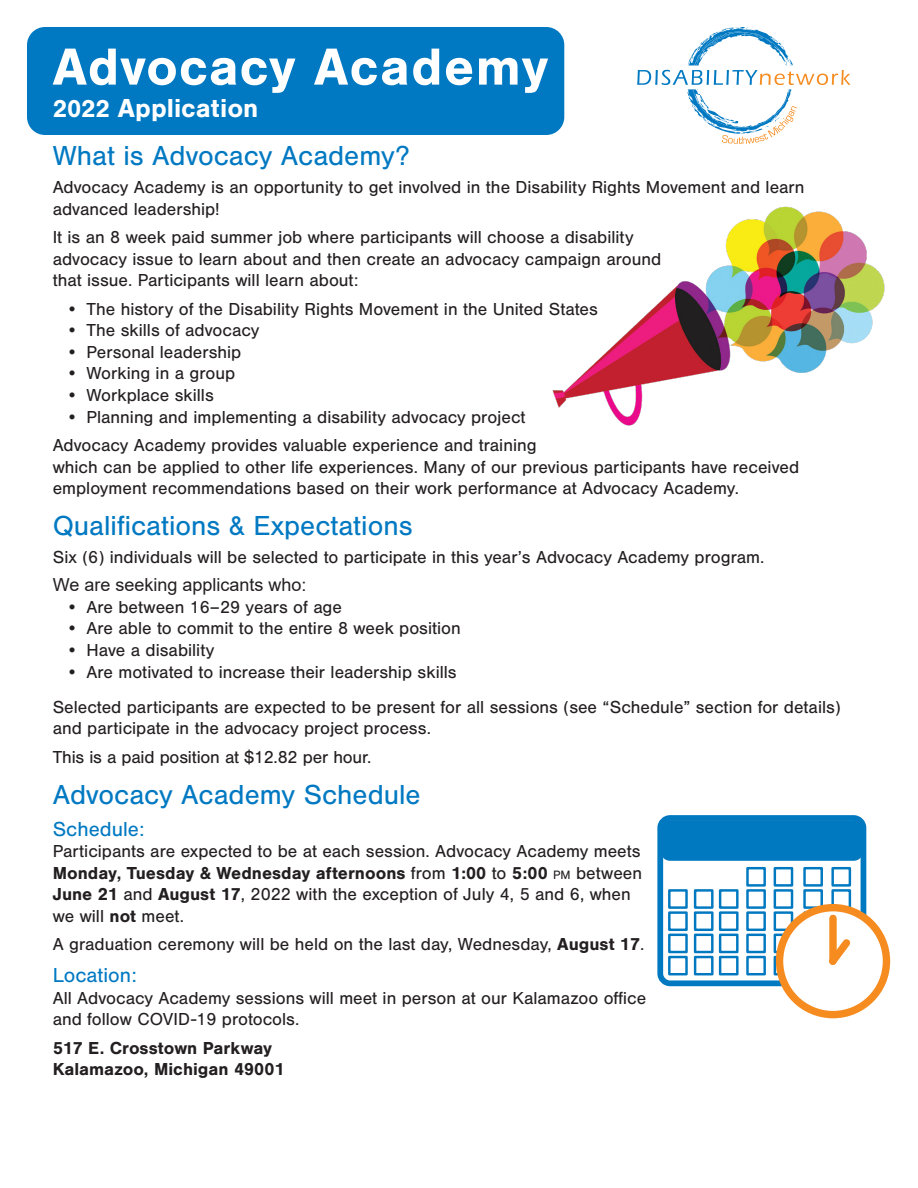
<style>
.page{position:relative;width:918px;height:1188px;background:#fff}
.page>*{position:absolute;margin:0;border:0;box-sizing:border-box;transform-origin:0 0}
.t1{font:700 54px "Nimbus San";letter-spacing:.02em;color:#fff}
.head{font:28.5px "Nimbus San";color:#0079c2}
.t2{font:700 27px "Nimbus San";color:#fff}
.sub_head{font:21px "Nimbus San";color:#0079c2}
.copy{font:18px/21.6px "Nimbus San";color:#231f20}
.head-2{font:18px/21.6px "Nimbus San";color:#231f20}
.copy-2{font:700 18px/21.6px "Nimbus San";color:#231f20}
.t3{font:18px "Arial";color:#231f20}
.s1{font-size:25.5px}
.s2{font-weight:700}
.s3{font-size:12.6px}
</style>
<div class="page">
<div style="left:27px;top:27px;width:537px;height:108px;background:#0079c2;border-radius:18px"></div>
<svg style="left:637px;top:27px;width:213px;height:117px"></svg>
<div style="left:657px;top:815px;width:209px;height:171px;border:6px solid #0079c1;border-radius:10px"></div>
<div style="left:660px;top:820px;width:203px;height:41px;background:#0079c1;border-radius:10px"></div>
<div style="left:746px;top:867px;width:20px;height:20px;border:2px solid #0079c1"></div>
<div style="left:774px;top:867px;width:19px;height:20px;border:2px solid #0079c1"></div>
<div style="left:803px;top:867px;width:20px;height:20px;border:2px solid #0079c1"></div>
<div style="left:831px;top:867px;width:20px;height:20px;border:2px solid #0079c1"></div>
<div style="left:746px;top:889px;width:20px;height:20px;border:2px solid #0079c1"></div>
<div style="left:719px;top:889px;width:20px;height:20px;border:2px solid #0079c1"></div>
<div style="left:694px;top:889px;width:20px;height:20px;border:2px solid #0079c1"></div>
<div style="left:668px;top:889px;width:20px;height:20px;border:2px solid #0079c1"></div>
<div style="left:774px;top:889px;width:19px;height:20px;border:2px solid #0079c1"></div>
<div style="left:803px;top:889px;width:20px;height:20px;border:2px solid #0079c1"></div>
<div style="left:831px;top:889px;width:20px;height:20px;border:2px solid #0079c1"></div>
<div style="left:746px;top:911px;width:20px;height:20px;border:2px solid #0079c1"></div>
<div style="left:719px;top:911px;width:20px;height:20px;border:2px solid #0079c1"></div>
<div style="left:694px;top:911px;width:20px;height:20px;border:2px solid #0079c1"></div>
<div style="left:668px;top:911px;width:20px;height:20px;border:2px solid #0079c1"></div>
<div style="left:774px;top:911px;width:19px;height:20px;border:2px solid #0079c1"></div>
<div style="left:746px;top:934px;width:20px;height:19px;border:2px solid #0079c1"></div>
<div style="left:719px;top:934px;width:20px;height:19px;border:2px solid #0079c1"></div>
<div style="left:694px;top:934px;width:20px;height:19px;border:2px solid #0079c1"></div>
<div style="left:668px;top:934px;width:20px;height:19px;border:2px solid #0079c1"></div>
<div style="left:774px;top:934px;width:19px;height:19px;border:2px solid #0079c1"></div>
<div style="left:746px;top:956px;width:20px;height:19px;border:2px solid #0079c1"></div>
<div style="left:719px;top:956px;width:20px;height:19px;border:2px solid #0079c1"></div>
<div style="left:694px;top:956px;width:20px;height:19px;border:2px solid #0079c1"></div>
<div style="left:668px;top:956px;width:20px;height:19px;border:2px solid #0079c1"></div>
<div style="left:774px;top:956px;width:19px;height:19px;border:2px solid #0079c1"></div>
<div style="left:780px;top:908px;width:106px;height:107px;background:#fff;border-radius:50%"></div>
<div style="left:776px;top:904px;width:114px;height:114px;border:7px solid #f68b1f;border-radius:50%"></div>
<div style="left:829px;top:918px;width:8px;height:43px;background:#f68b1f"></div>
<svg style="left:829px;top:933px;width:22px;height:32px"></svg>
<img style="left:552px;top:206px;width:333px;height:220px">
<p class="t1" style="left:53px;top:36px;width:497px">Advocacy Academy</p>
<p class="t2" style="left:53px;top:93px;width:207px"><span class="s1">2022</span> Application</p>
<p class="head" style="left:53px;top:140px;width:358px">What is Advocacy Academy?</p>
<p class="copy" style="left:53px;top:177px;width:753px">Advocacy Academy is an opportunity to get involved in the Disability Rights Movement and learn advanced leadership!</p>
<p class="copy" style="left:53px;top:227px;width:610px">It is an 8 week paid summer job where participants will choose a disability advocacy issue to learn about and then create an advocacy campaign around that issue. Participants will learn about:</p>
<p class="head-2" style="left:66px;top:298px;width:533px">• The history of the Disability Rights Movement in the United States</p>
<p class="head-2" style="left:66px;top:320px;width:195px">• The skills of advocacy</p>
<p class="head-2" style="left:66px;top:341px;width:177px">• Personal leadership</p>
<p class="head-2" style="left:66px;top:363px;width:171px">• Working in a group</p>
<p class="head-2" style="left:66px;top:384px;width:149px">• Workplace skills</p>
<p class="head-2" style="left:66px;top:406px;width:461px">• Planning and implementing a disability advocacy project</p>
<p class="head-2" style="left:53px;top:434px;width:748px">Advocacy Academy provides valuable experience and training<br>which can be applied to other life experiences. Many of our previous participants have received employment recommendations based on their work performance at Advocacy Academy.</p>
<p class="head" style="left:53px;top:510px;width:361px">Qualifications &amp; Expectations</p>
<p class="copy" style="left:53px;top:547px;width:713px">Six (6) individuals will be selected to participate in this year’s Advocacy Academy program.</p>
<p class="t3" style="left:53px;top:572px;width:255px">We are seeking applicants who:</p>
<p class="head-2" style="left:66px;top:596px;width:277px">• Are between 16–29 years of age</p>
<p class="head-2" style="left:66px;top:618px;width:396px">• Are able to commit to the entire 8 week position</p>
<p class="head-2" style="left:66px;top:639px;width:150px">• Have a disability</p>
<p class="head-2" style="left:66px;top:661px;width:392px">• Are motivated to increase their leadership skills</p>
<p class="copy" style="left:53px;top:696px;width:790px">Selected participants are expected to be present for all sessions (see “Schedule” section for details) and participate in the advocacy project process.</p>
<p class="head-2" style="left:53px;top:746px;width:320px">This is a paid position at $12.82 per hour.</p>
<p class="head" style="left:53px;top:778px;width:369px">Advocacy Academy Schedule</p>
<p class="sub_head" style="left:53px;top:817px;width:93px">Schedule:</p>
<p class="copy" style="left:53px;top:841px;width:591px">Participants are expected to be at each session. Advocacy Academy meets <span class="s2">Monday, Tuesday &amp; Wednesday afternoons</span> from <span class="s2">1:00</span> to <span class="s2">5:00</span> <span class="s3">pm</span> between <span class="s2">June 21</span> and <span class="s2">August 17</span>, 2022 with the exception of July 4, 5 and 6, when we will <span class="s2">not</span> meet.</p>
<p class="copy" style="left:53px;top:934px;width:593px">A graduation ceremony will be held on the last day, Wednesday, <span class="s2">August 17</span>.</p>
<p class="sub_head" style="left:53px;top:964px;width:86px">Location:</p>
<p class="copy" style="left:53px;top:987px;width:595px">All Advocacy Academy sessions will meet in person at our Kalamazoo office and follow COVID-19 protocols.</p>
<p class="copy-2" style="left:53px;top:1037px;width:233px">517 E. Crosstown Parkway<br>Kalamazoo, Michigan 49001</p>
</div>
